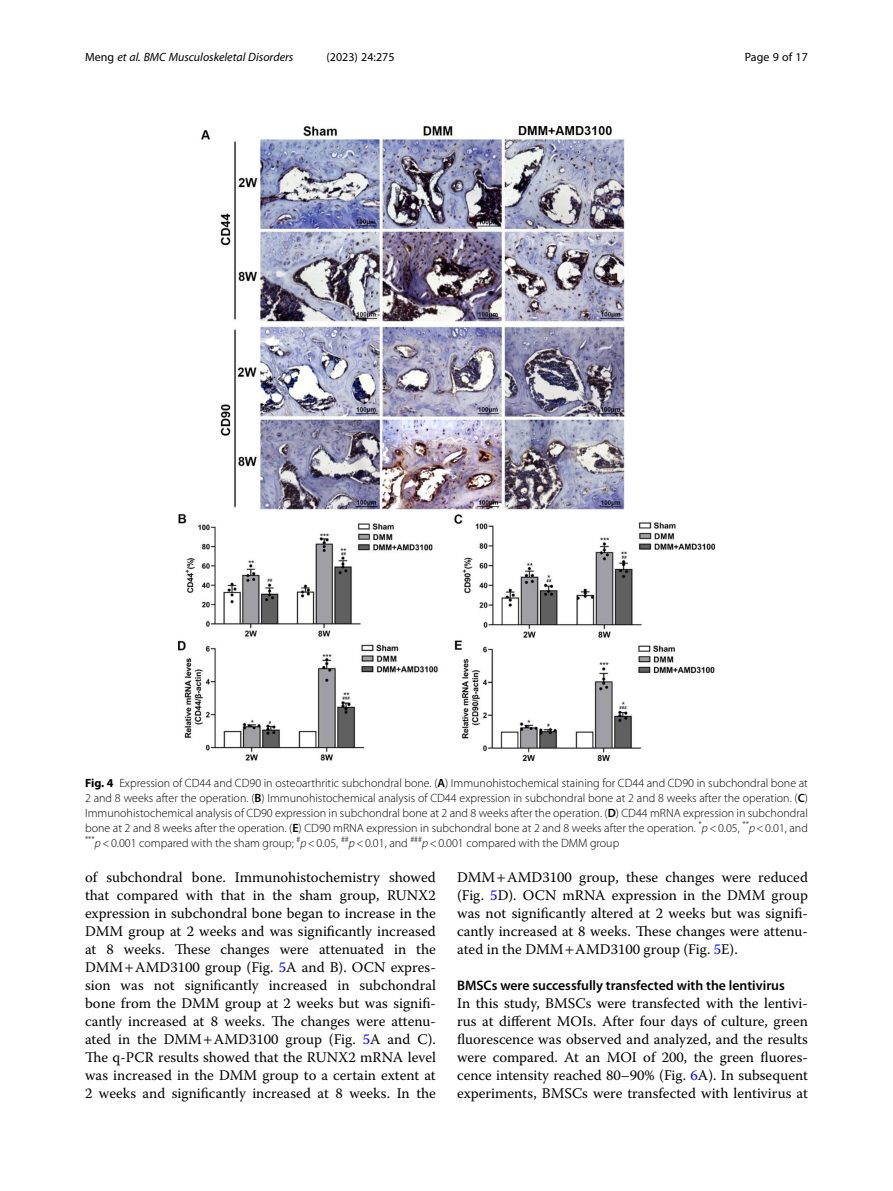
<style>
.page{position:relative;width:893px;height:1191px;background:#fff}
.page>*{position:absolute;margin:0;border:0;box-sizing:border-box;transform-origin:0 0}
.Body_Text{font:14.7px/18px "Warnock Pro";color:#000;text-align:justify}
.Head_2{font:600 13.8px "Myriad Pro";color:#000}
.Figure_Caption{font:300 12px/15px "Myriad Pro";color:#000;text-align:justify}
.t1{font:italic 12px "Myriad Pro";color:#000}
.t2{font:12px "Myriad Pro";color:#000}
.s1{font-style:normal}
.s2{font-weight:700}
.s3{font-weight:600}
.s4{font-style:italic}
.s5{color:#00f}
</style>
<div class="page">
<img style="left:178px;top:126px;width:536px;height:634px">
<p class="t1" style="left:85px;top:50px;width:210px"><span class="s1">Meng</span> et al. BMC Musculoskeletal Disorders</p>
<p class="t2" style="left:326px;top:50px;width:70px">(2023) 24:275</p>
<p class="t2" style="left:745px;top:50px;width:65px">Page 9 of 17</p>
<p class="Figure_Caption" style="left:85px;top:776px;width:724px"><span class="s2">Fig. 4</span> Expression of CD44 and CD90 in osteoarthritic subchondral bone. (<span class="s3">A</span>) Immunohistochemical staining for CD44 and CD90 in subchondral bone at 2 and 8 weeks after the operation. (<span class="s3">B</span>) Immunohistochemical analysis of CD44 expression in subchondral bone at 2 and 8 weeks after the operation. (<span class="s3">C</span>)<br>Immunohistochemical analysis of CD90 expression in subchondral bone at 2 and 8 weeks after the operation. (<span class="s3">D</span>) CD44 mRNA expression in subchondral bone at 2 and 8 weeks after the operation. (<span class="s3">E</span>) CD90 mRNA expression in subchondral bone at 2 and 8 weeks after the operation. <sup>*</sup><span class="s4">p</span>&lt;0.05, <sup>**</sup><span class="s4">p</span>&lt;0.01, and <sup>***</sup><span class="s4">p</span>&lt;0.001 compared with the sham group; <sup>#</sup><span class="s4">p</span>&lt;0.05, <sup>##</sup><span class="s4">p</span>&lt;0.01, and <sup>###</sup><span class="s4">p</span>&lt;0.001 compared with the DMM group</p>
<p class="Body_Text" style="left:85px;top:868px;width:352px">of subchondral bone. Immunohistochemistry showed that compared with that in the sham group, RUNX2 expression in subchondral bone began to increase in the DMM group at 2 weeks and was significantly increased at 8 weeks. These changes were attenuated in the DMM AMD3100 group (Fig. <span class="s5">5</span>A and B). OCN expres&shy;sion was not significantly increased in subchondral bone from the DMM group at 2 weeks but was signifi&shy;cantly increased at 8 weeks. The changes were attenu&shy;ated in the DMM AMD3100 group (Fig. <span class="s5">5</span>A and C).<br>The q-PCR results showed that the RUNX2 mRNA level was increased in the DMM group to a certain extent at 2 weeks and significantly increased at 8 weeks. In the</p>
<p class="Body_Text" style="left:457px;top:868px;width:352px">DMM AMD3100 group, these changes were reduced (Fig. <span class="s5">5</span>D). OCN mRNA expression in the DMM group was not significantly altered at 2 weeks but was signifi&shy;cantly increased at 8 weeks. These changes were attenu&shy;ated in the DMM AMD3100 group (Fig. <span class="s5">5</span>E).</p>
<p class="Head_2" style="left:457px;top:977px;width:329px">BMSCs were successfully transfected with the lentivirus</p>
<p class="Body_Text" style="left:457px;top:994px;width:352px">In this study, BMSCs were transfected with the lentivi&shy;rus at different MOIs. After four days of culture, green fluorescence was observed and analyzed, and the results were compared. At an MOI of 200, the green fluores&shy;cence intensity reached 80–90% (Fig. <span class="s5">6</span>A). In subsequent experiments, BMSCs were transfected with lentivirus at</p>
</div>
